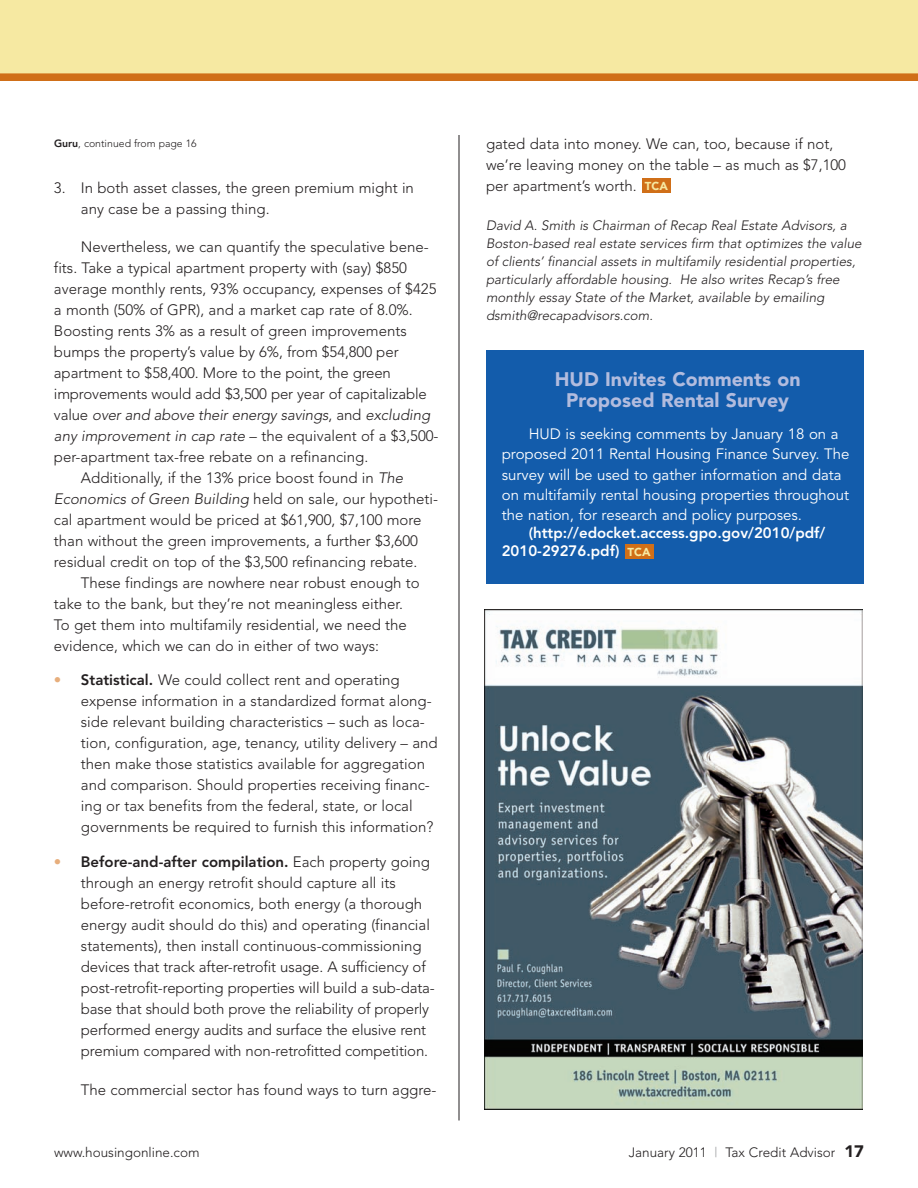
<style>
.page{position:relative;width:918px;height:1188px;background:#fff}
.page>*{position:absolute;margin:0;border:0;box-sizing:border-box;transform-origin:0 0}
.t1{font:900 19.5px/21px "Avenir";color:#b2bcde;text-align:center}
.t2{font:300 15px/21px "Avenir";color:#231f20}
.t3{font:15px/20.2px "Avenir";color:#fff}
.t4{font:italic 300 15px "Avenir";color:#231f20}
.t5{font:800 15px/18px "Avenir";color:#fff}
.t6{font:italic 300 13.5px/18px "Avenir";color:#231f20}
.t7{font:300 13.5px "Avenir";color:#231f20}
.t8{font:900 11.55px "Avenir";color:#f6e9a2}
.t9{font:300 10.5px "Avenir";color:#231f20}
.s1{font-weight:800}
.s2{font-style:normal}
.s3{font-style:italic}
.s4{color:#e7ae7c}
.s5{font-weight:900;font-size:11.55px;color:#f6e9a2}
.s6{color:#939598}
.s7{font-weight:900;font-size:16.5px}
</style>
<div class="page">
<svg style="left:0;top:0;width:918px;height:81px;fill:#f6e9a2"></svg>
<hr style="left:459px;top:135px;width:1px;height:985px;background:#231f20">
<img style="left:485px;top:609px;width:378px;height:500px">
<div style="left:642px;top:179px;width:29px;height:14px;background:#d06f18"></div>
<div style="left:486px;top:350px;width:378px;height:234px;background:#135cab"></div>
<div style="left:625px;top:545px;width:28px;height:14px;background:#d06f18"></div>
<p class="t9" style="left:54px;top:139px;width:144px"><span class="s1">Guru</span>, continued from page 16</p>
<p class="t2" style="left:486px;top:135px;width:362px">gated data into money. We can, too, because if not, we’re leaving money on the table – as much as $7,100 per apartment’s worth.</p>
<p class="t6" style="left:486px;top:218px;width:377px">David A. Smith is Chairman of Recap Real Estate Advisors, a Boston-based real estate services firm that optimizes the value of clients’ financial assets in multifamily residential properties, particularly affordable housing. He also writes Recap’s free monthly essay State of the Market, available by emailing dsmith@recapadvisors.com.</p>
<p class="t8" style="left:645px;top:181px;width:24px">TCA</p>
<p class="t2" style="left:81px;top:179px;width:335px;text-indent:-27px">3. In both asset classes, the green premium might in any case be a passing thing.</p>
<p class="t2" style="left:81px;top:237px;width:349px">Nevertheless, we can quantify the speculative bene-</p>
<p class="t2" style="left:54px;top:258px;width:355px">fits. Take a typical apartment property with (say) $850</p>
<p class="t2" style="left:54px;top:279px;width:384px">average monthly rents, 93% occupancy, expenses of $425</p>
<p class="t2" style="left:54px;top:300px;width:360px">a month (50% of GPR), and a market cap rate of 8.0%.</p>
<p class="t2" style="left:54px;top:321px;width:354px">Boosting rents 3% as a result of green improvements</p>
<p class="t2" style="left:54px;top:342px;width:346px">bumps the property’s value by 6%, from $54,800 per</p>
<p class="t2" style="left:54px;top:363px;width:339px">apartment to $58,400. More to the point, the green</p>
<p class="t2" style="left:54px;top:384px;width:374px">improvements would add $3,500 per year of capitalizable</p>
<p class="t4" style="left:54px;top:408px;width:378px"><span class="s2">value</span> over and above their energy savings<span class="s2">, and</span> excluding</p>
<p class="t2" style="left:54px;top:426px;width:386px"><span class="s3">any improvement in cap rate</span> – the equivalent of a $3,500-</p>
<p class="t2" style="left:54px;top:447px;width:316px">per-apartment tax-free rebate on a refinancing.</p>
<p class="t2" style="left:81px;top:468px;width:324px">Additionally, if the 13% price boost found in <span class="s3">The</span></p>
<p class="t4" style="left:54px;top:492px;width:386px">Economics of Green Building <span class="s2">held on sale, our hypotheti-</span></p>
<p class="t2" style="left:54px;top:510px;width:369px">cal apartment would be priced at $61,900, $7,100 more</p>
<p class="t2" style="left:54px;top:531px;width:366px">than without the green improvements, a further $3,600</p>
<p class="t2" style="left:54px;top:552px;width:365px">residual credit on top of the $3,500 refinancing rebate.</p>
<p class="t2" style="left:81px;top:573px;width:340px">These findings are nowhere near robust enough to</p>
<p class="t2" style="left:54px;top:594px;width:351px">take to the bank, but they’re not meaningless either.</p>
<p class="t2" style="left:54px;top:615px;width:354px">To get them into multifamily residential, we need the</p>
<p class="t2" style="left:54px;top:636px;width:327px">evidence, which we can do in either of two ways:</p>
<p class="t2" style="left:81px;top:671px;width:358px;text-indent:-27px"><span class="s4">•</span> <span class="s1">Statistical.</span> We could collect rent and operating expense information in a standardized format along&shy;side relevant building characteristics – such as loca&shy;tion, configuration, age, tenancy, utility delivery – and then make those statistics available for aggregation and comparison. Should properties receiving financ&shy;ing or tax benefits from the federal, state, or local governments be required to furnish this information?</p>
<p class="t2" style="left:81px;top:852px;width:355px;text-indent:-27px"><span class="s4">•</span> <span class="s1">Before-and-after compilation.</span> Each property going through an energy retrofit should capture all its before-retrofit economics, both energy (a thorough energy audit should do this) and operating (financial statements), then install continuous-commissioning devices that track after-retrofit usage. A sufficiency of post-retrofit-reporting properties will build a sub-data&shy;base that should both prove the reliability of properly performed energy audits and surface the elusive rent premium compared with non-retrofitted competition.</p>
<p class="t2" style="left:81px;top:1080px;width:357px">The commercial sector has found ways to turn aggre-</p>
<h1 class="t1" style="left:555px;top:370px;width:247px">HUD Invites Comments on<br>Proposed Rental Survey</h1>
<p class="t3" style="left:502px;top:425px;width:349px;text-indent:27px">HUD is seeking comments by January 18 on a proposed 2011 Rental Housing Finance Survey. The survey will be used to gather information and data on multifamily rental housing properties throughout the nation, for research and policy purposes.</p>
<p class="t5" style="left:502px;top:525px;width:325px;text-indent:27px">(http://edocket.access.gpo.gov/2010/pdf/<br>2010-29276.pdf) <span class="s5">TCA</span></p>
<p class="t7" style="left:54px;top:1147px;width:147px">www.housingonline.com</p>
<p class="t7" style="left:629px;top:1147px;width:237px">January 2011 <span class="s6">|</span> Tax Credit Advisor <span class="s7">17</span></p>
</div>
